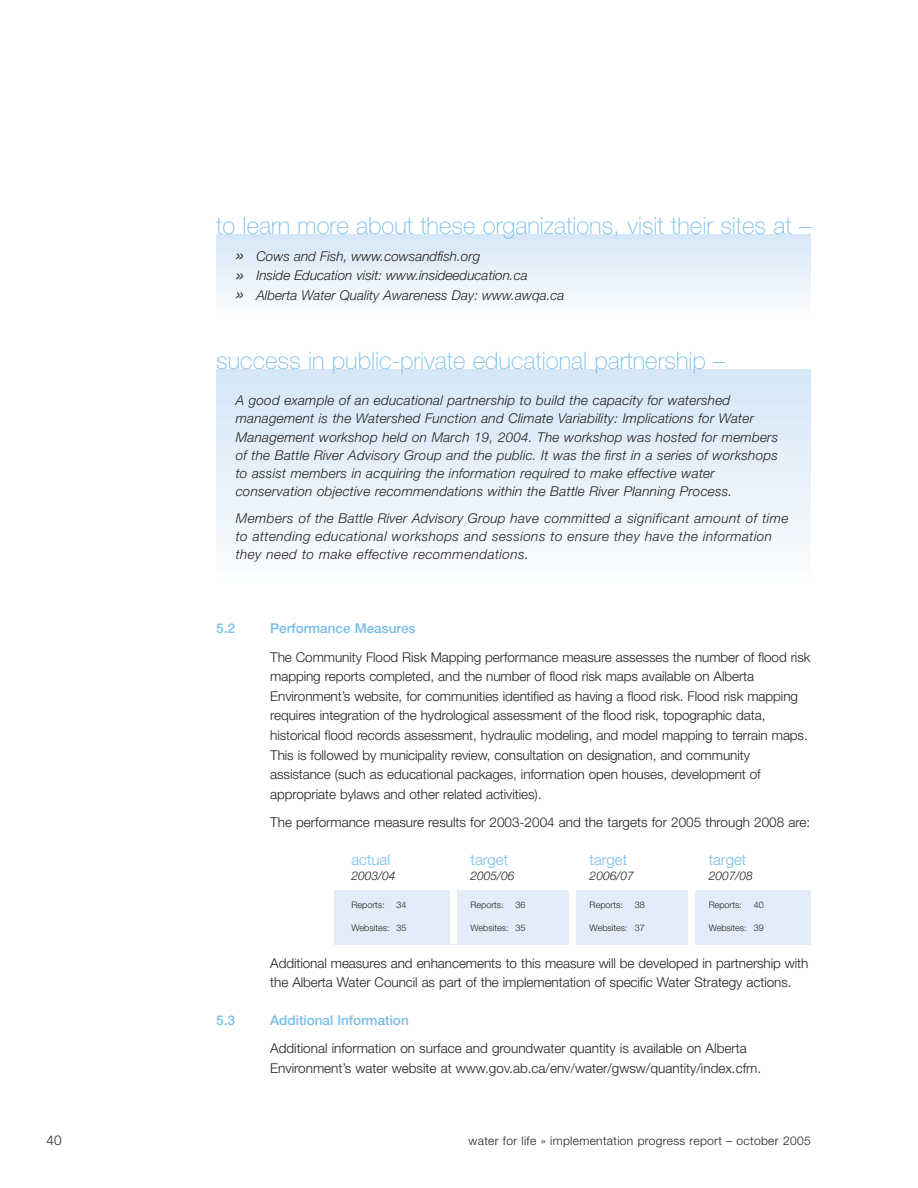
<style>
.page{position:relative;width:918px;height:1188px;background:#fff}
.page>*{position:absolute;margin:0;border:0;box-sizing:border-box;transform-origin:0 0}
.t1{font:100 24px "Helvetica Neue";color:#78bde8}
.t2{font:300 15px "Helvetica Neue";color:#78bde8}
.t3{font:300 13.5px/19.5px "Helvetica Neue";letter-spacing:-.005em;color:#231f20}
.t4{font:italic 300 13.5px/18px "Helvetica Neue";letter-spacing:.015em;color:#231f20}
.t5{font:italic 300 13.5px/18px "Helvetica Neue";letter-spacing:.035em;color:#231f20}
.t6{font:500 13.5px "Helvetica Neue";color:#78bde8}
.t7{font:300 12px "Helvetica Neue";letter-spacing:.03em;color:#231f20}
.t8{font:italic 300 12px "Helvetica Neue";color:#231f20}
.t9{font:300 9px "Helvetica Neue";color:#231f20}
.s1{font-size:21px}
</style>
<div class="page">
<svg style="left:216px;top:234px;width:595px;height:711px"></svg>
<h1 class="t1" style="left:216px;top:216px;width:596px">to learn more about these organizations, visit their sites at –</h1>
<p class="t4" style="left:235px;top:247px;width:330px;line-height:19.5px"><span class="s1">»</span> Cows and Fish, www.cowsandfish.org<br><span class="s1">»</span> Inside Education visit: www.insideeducation.ca<br><span class="s1">»</span> Alberta Water Quality Awareness Day: www.awqa.ca</p>
<h1 class="t1" style="left:216px;top:351px;width:510px">success in public-private educational partnership –</h1>
<p class="t4" style="left:235px;top:393px;width:544px">A good example of an educational partnership to build the capacity for watershed management is the Watershed Function and Climate Variability: Implications for Water Management workshop held on March 19, 2004. The workshop was hosted for members of the Battle River Advisory Group and the public. It was the first in a series of workshops to assist members in acquiring the information required to make effective water conservation objective recommendations within the Battle River Planning Process.</p>
<p class="t5" style="left:235px;top:510px;width:554px">Members of the Battle River Advisory Group have committed a significant amount of time to attending educational workshops and sessions to ensure they have the information they need to make effective recommendations.</p>
<p class="t6" style="left:216px;top:623px;width:20px">5.2</p>
<p class="t6" style="left:270px;top:623px;width:147px">Performance Measures</p>
<p class="t3" style="left:270px;top:648px;width:541px">The Community Flood Risk Mapping performance measure assesses the number of flood risk mapping reports completed, and the number of flood risk maps available on Alberta Environment’s website, for communities identified as having a flood risk. Flood risk mapping requires integration of the hydrological assessment of the flood risk, topographic data, historical flood records assessment, hydraulic modeling, and model mapping to terrain maps.<br>This is followed by municipality review, consultation on designation, and community assistance (such as educational packages, information open houses, development of appropriate bylaws and other related activities).</p>
<p class="t3" style="left:270px;top:813px;width:541px">The performance measure results for 2003-2004 and the targets for 2005 through 2008 are:</p>
<p class="t2" style="left:351px;top:853px;width:40px">actual</p>
<p class="t8" style="left:351px;top:870px;width:46px">2003/04</p>
<p class="t9" style="left:351px;top:901px;width:35px">Reports:</p>
<p class="t9" style="left:396px;top:901px;width:12px">34</p>
<p class="t9" style="left:351px;top:923px;width:57px">Websites: 35</p>
<p class="t2" style="left:470px;top:853px;width:39px">target</p>
<p class="t8" style="left:470px;top:870px;width:46px">2005/06</p>
<p class="t9" style="left:470px;top:901px;width:35px">Reports:</p>
<p class="t9" style="left:515px;top:901px;width:12px">36</p>
<p class="t9" style="left:470px;top:923px;width:57px">Websites: 35</p>
<p class="t2" style="left:589px;top:853px;width:39px">target</p>
<p class="t8" style="left:589px;top:870px;width:46px">2006/07</p>
<p class="t9" style="left:589px;top:901px;width:35px">Reports:</p>
<p class="t9" style="left:634px;top:901px;width:12px">38</p>
<p class="t9" style="left:589px;top:923px;width:57px">Websites: 37</p>
<p class="t2" style="left:708px;top:853px;width:39px">target</p>
<p class="t8" style="left:708px;top:870px;width:46px">2007/08</p>
<p class="t9" style="left:708px;top:901px;width:35px">Reports:</p>
<p class="t9" style="left:753px;top:901px;width:12px">40</p>
<p class="t9" style="left:708px;top:923px;width:57px">Websites: 39</p>
<p class="t3" style="left:270px;top:954px;width:539px">Additional measures and enhancements to this measure will be developed in partnership with the Alberta Water Council as part of the implementation of specific Water Strategy actions.</p>
<p class="t6" style="left:216px;top:1015px;width:20px">5.3</p>
<p class="t6" style="left:270px;top:1015px;width:140px">Additional Information</p>
<p class="t3" style="left:270px;top:1039px;width:492px">Additional information on surface and groundwater quantity is available on Alberta<br>Environment’s water website at www.gov.ab.ca/env/water/gwsw/quantity/index.cfm.</p>
<p class="t3" style="left:46px;top:1131px;width:17px">40</p>
<p class="t7" style="left:468px;top:1136px;width:343px">water for life » implementation progress report – october 2005</p>
</div>
